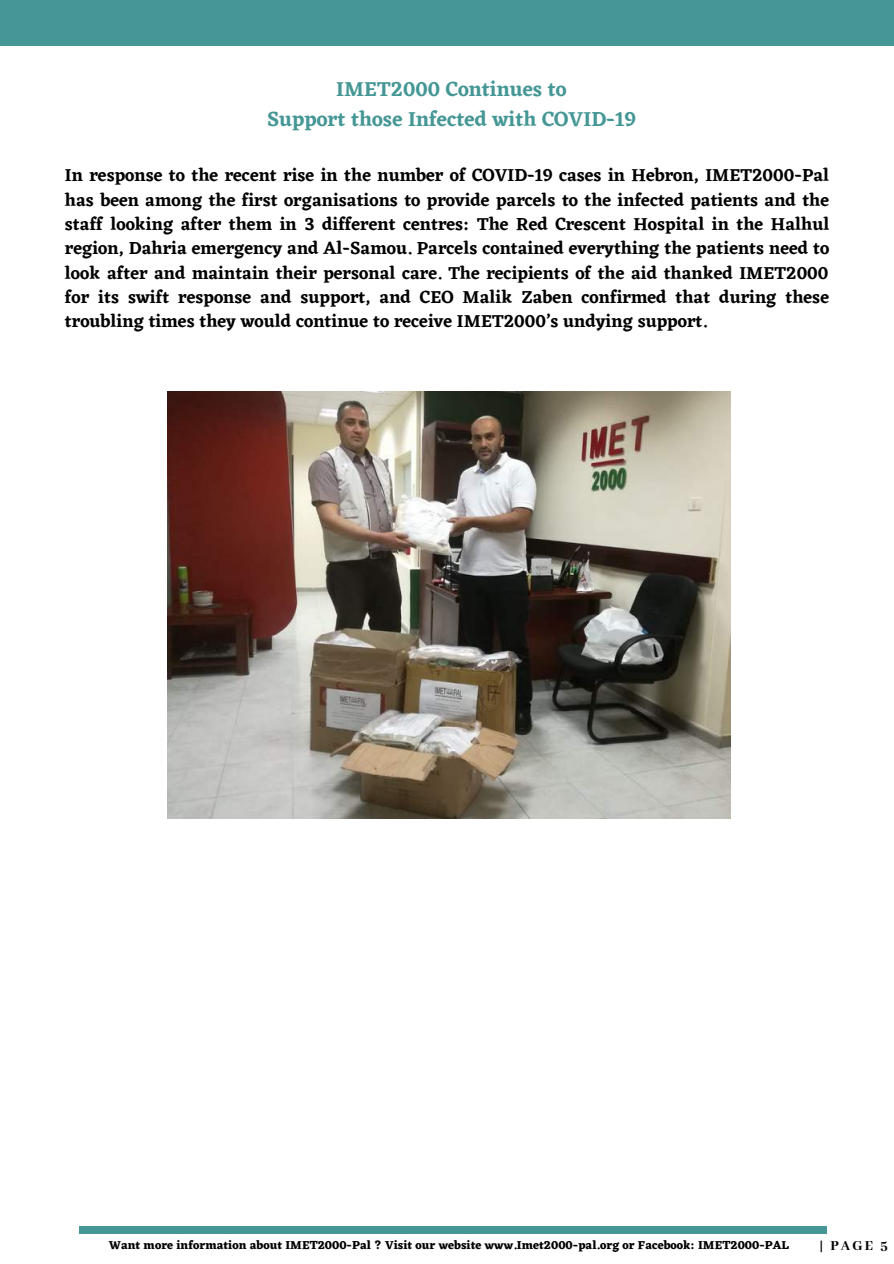
<style>
.page{position:relative;width:894px;height:1264px;background:#fff}
.page>*{position:absolute;margin:0;border:0;box-sizing:border-box;transform-origin:0 0}
.t1{font:600 21px/30.5px "Eczar";color:#449795;text-align:center}
.t2{font:600 18px/24.3px "Eczar";color:#000;text-align:justify}
.t3{font:800 15px "Abhaya Libre";color:#000}
.t4{font:700 12px "Eczar";color:#000}
</style>
<div class="page">
<div style="left:79px;top:1226px;width:747px;height:7px;background:#449795"></div>
<div style="left:0;top:0;width:893px;height:45px;background:#449795"></div>
<img style="left:167px;top:391px;width:563px;height:427px">
<p class="t1" style="left:267px;top:73px;width:370px">IMET2000 Continues to<br>Support those Infected with COVID-19</p>
<p class="t2" style="left:65px;top:163px;width:765px">In response to the recent rise in the number of COVID-19 cases in Hebron, IMET2000-Pal has been among the first organisations to provide parcels to the infected patients and the staff looking after them in 3 different centres: The Red Crescent Hospital in the Halhul region, Dahria emergency and Al-Samou. Parcels contained everything the patients need to look after and maintain their personal care. The recipients of the aid thanked IMET2000 for its swift response and support, and CEO Malik Zaben confirmed that during these troubling times they would continue to receive IMET2000’s undying support.</p>
<p class="t4" style="left:109px;top:1237px;width:681px">Want more information about IMET2000-Pal ? Visit our website www.Imet2000-pal.org or Facebook: IMET2000-PAL</p>
<p class="t3" style="left:819px;top:1237px;width:70px">| PAGE 5</p>
</div>
